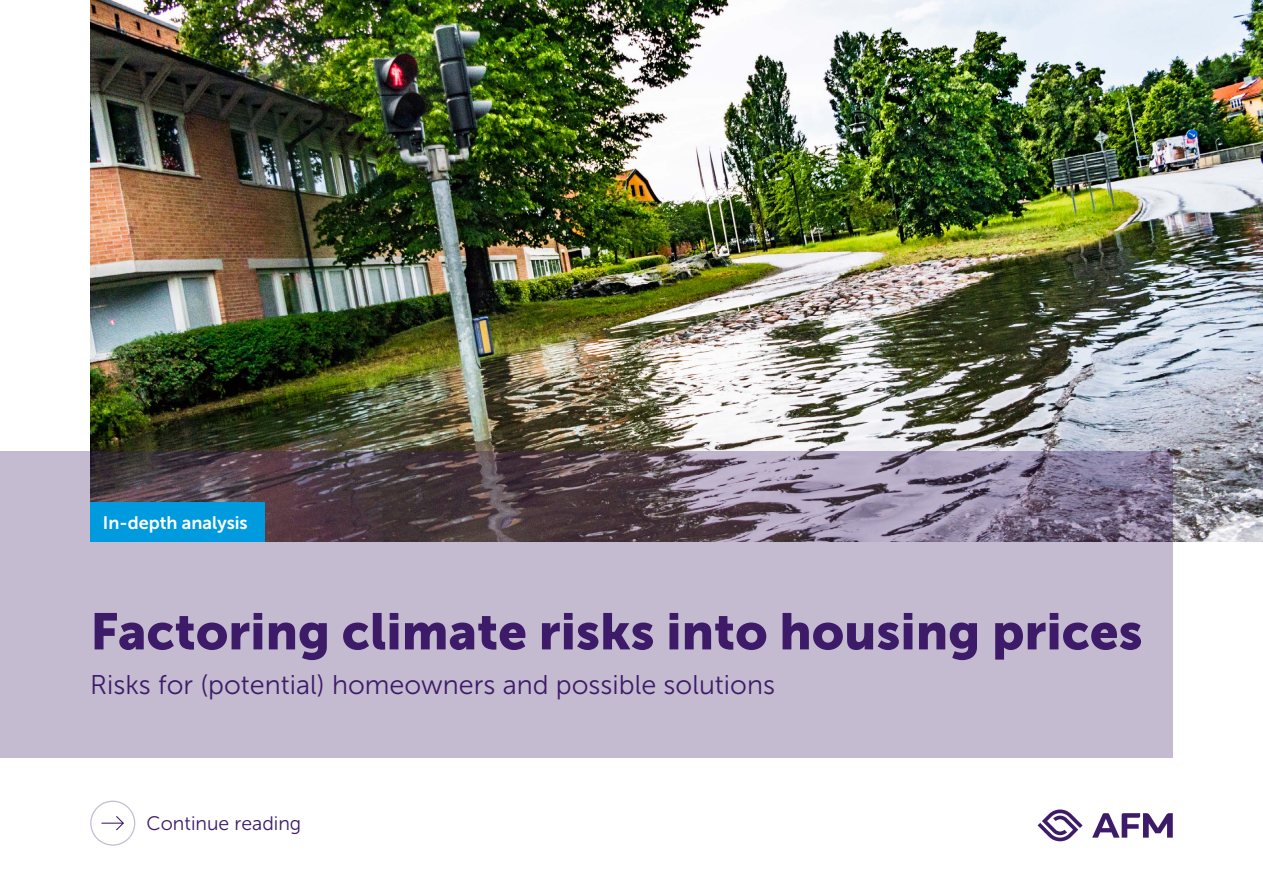
<style>
.page{position:relative;width:1263px;height:893px;background:#fff}
.page>*{position:absolute;margin:0;border:0;box-sizing:border-box;transform-origin:0 0}
.H1_-_Titel{font:51px "Museo Sans 900";color:#3e1b68}
.P_-_Subtitel{font:27px "Museo Sans 300";color:#3e1b68}
.t1{font:19.5px "Museo Sans 300";color:#3e1b68}
.t2{font:18px "Museo Sans 700";color:#fff}
</style>
<div class="page">
<img style="left:90px;top:0;width:1173px;height:541px">
<svg style="left:0;top:451px;width:1173px;height:307px;fill:#c5bbd1"></svg>
<svg style="left:90px;top:801px;width:45px;height:45px"></svg>
<svg style="left:1092px;top:813px;width:81px;height:25px"></svg>
<svg style="left:1037px;top:809px;width:45px;height:32px"></svg>
<div style="left:90px;top:502px;width:175px;height:39px;background:#009ade"></div>
<p class="t2" style="left:103px;top:512px;width:146px">In-depth analysis</p>
<h1 class="H1_-_Titel" style="left:90px;top:603px;width:1054px">Factoring climate risks into housing prices</h1>
<p class="P_-_Subtitel" style="left:90px;top:671px;width:686px">Risks for (potential) homeowners and possible solutions</p>
<p class="t1" style="left:147px;top:813px;width:156px">Continue reading</p>
</div>
